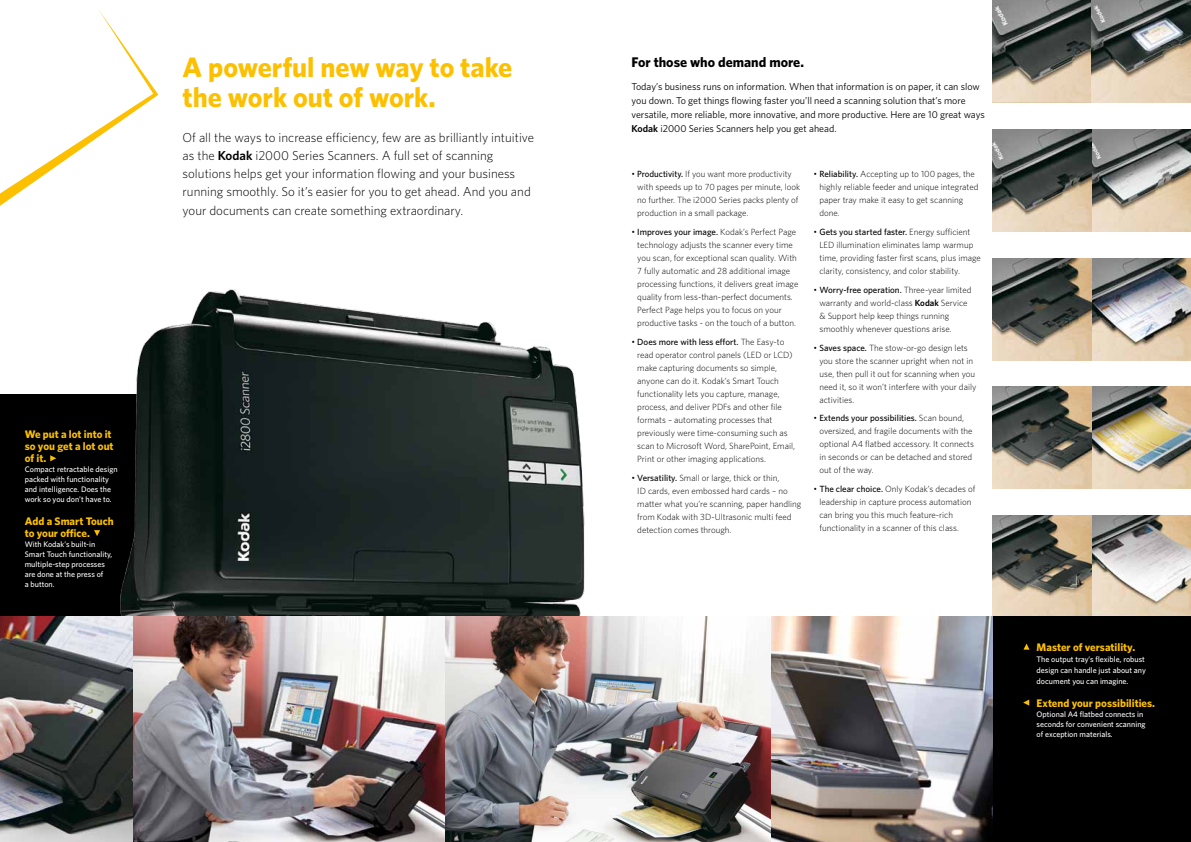
<style>
.page{position:relative;width:1191px;height:842px;background:#fff}
.page>*{position:absolute;margin:0;border:0;box-sizing:border-box;transform-origin:0 0}
.t1{font:700 28px/30px "Whitney K";color:#fcc000}
.t2{font:700 14px "Whitney K";color:#000}
.t3{font:300 13px/18px "Whitney K";color:#000}
.t4{font:700 11px/12px "Whitney K";color:#fcc000}
.t5{font:10px/14px "Whitney K";color:#000}
.t6{font:300 9px/13px "Whitney K";color:#000}
.t7{font:500 8px/10px "Whitney K";color:#fff}
.s1{font-weight:600}
.s2{font-weight:500}
</style>
<div class="page">
<div style="left:0;top:394px;width:157px;height:222px;background:#000"></div>
<img style="left:120px;top:289px;width:465px;height:327px">
<img style="left:992px;top:129px;width:199px;height:102px">
<img style="left:992px;top:258px;width:199px;height:102px">
<img style="left:992px;top:387px;width:199px;height:102px">
<img style="left:992px;top:515px;width:199px;height:101px">
<img style="left:0;top:616px;width:992px;height:226px">
<div style="left:992px;top:616px;width:199px;height:226px;background:#000"></div>
<img style="left:992px;top:0;width:199px;height:102px">
<svg style="left:1023px;top:699px;width:6px;height:7px"></svg>
<svg style="left:1023px;top:644px;width:6px;height:6px"></svg>
<svg style="left:0;top:10px;width:158px;height:196px"></svg>
<svg style="left:94px;top:530px;width:6px;height:6px"></svg>
<svg style="left:50px;top:455px;width:6px;height:6px"></svg>
<h1 class="t1" style="left:183px;top:51px;width:331px">A powerful new way to take the work out of work.</h1>
<p class="t3" style="left:183px;top:129px;width:353px">Of all the ways to increase efficiency, few are as brilliantly intuitive as the <span class="s1">Kodak</span> i2000 Series Scanners. A full set of scanning solutions helps get your information flowing and your business running smoothly. So it’s easier for you to get ahead. And you and your documents can create something extraordinary.</p>
<p class="t4" style="left:25px;top:427px;width:90px">We put a lot into it so you get a lot out of it.</p>
<p class="t7" style="left:25px;top:464px;width:94px">Compact retractable design packed with functionality and intelligence. Does the work so you don’t have to.</p>
<p class="t4" style="left:25px;top:514px;width:90px">Add a Smart Touch to your office.</p>
<p class="t7" style="left:25px;top:538px;width:89px">With Kodak’s built-in<br>Smart Touch functionality, multiple-step processes are done at the press of<br>a button.</p>
<h2 class="t2" style="left:631px;top:53px;width:174px">For those who demand more.</h2>
<p class="t5" style="left:631px;top:79px;width:355px">Today’s business runs on information. When that information is on paper, it can slow you down. To get things flowing faster you’ll need a scanning solution that’s more versatile, more reliable, more innovative, and more productive. Here are 10 great ways <span class="s1">Kodak</span> i2000 Series Scanners help you get ahead.</p>
<p class="t6" style="left:637px;top:168px;width:165px;text-indent:-6px">• <span class="s2">Productivity.</span> If you want more productivity with speeds up to 70 pages per minute, look no further. The i2000 Series packs plenty of production in a small package.</p>
<p class="t6" style="left:637px;top:225px;width:163px;text-indent:-6px">• <span class="s2">Improves your image.</span> Kodak’s Perfect Page technology adjusts the scanner every time you scan, for exceptional scan quality. With 7 fully automatic and 28 additional image processing functions, it delivers great image quality from less-than-perfect documents.<br>Perfect Page helps you to focus on your productive tasks - on the touch of a button.</p>
<p class="t6" style="left:637px;top:335px;width:159px;text-indent:-6px">• <span class="s2">Does more with less effort.</span> The Easy-to read operator control panels (LED or LCD) make capturing documents so simple, anyone can do it. Kodak’s Smart Touch functionality lets you capture, manage, process, and deliver PDFs and other file formats – automating processes that previously were time-consuming such as scan to Microsoft Word, SharePoint, Email, Print or other imaging applications.</p>
<p class="t6" style="left:637px;top:471px;width:166px;text-indent:-6px">• <span class="s2">Versatility.</span> Small or large, thick or thin,<br>ID cards, even embossed hard cards – no matter what you’re scanning, paper handling from Kodak with 3D-Ultrasonic multi feed detection comes through.</p>
<p class="t6" style="left:819px;top:167px;width:161px;text-indent:-6px">• <span class="s2">Reliability.</span> Accepting up to 100 pages, the highly reliable feeder and unique integrated paper tray make it easy to get scanning done.</p>
<p class="t6" style="left:819px;top:225px;width:163px;text-indent:-6px">• <span class="s2">Gets you started faster.</span> Energy sufficient LED illumination eliminates lamp warmup time, providing faster first scans, plus image clarity, consistency, and color stability.</p>
<p class="t6" style="left:819px;top:283px;width:154px;text-indent:-6px">• <span class="s2">Worry-free operation.</span> Three-year limited warranty and world-class <span class="s1">Kodak</span> Service &amp; Support help keep things running smoothly whenever questions arise.</p>
<p class="t6" style="left:819px;top:341px;width:158px;text-indent:-6px">• <span class="s2">Saves space.</span> The stow-or-go design lets you store the scanner upright when not in use, then pull it out for scanning when you need it, so it won’t interfere with your daily activities.</p>
<p class="t6" style="left:819px;top:411px;width:156px;text-indent:-6px">• <span class="s2">Extends your possibilities.</span> Scan bound, oversized, and fragile documents with the optional A4 flatbed accessory. It connects in seconds or can be detached and stored out of the way.</p>
<p class="t6" style="left:819px;top:482px;width:157px;text-indent:-6px">• <span class="s2">The clear choice.</span> Only Kodak’s decades of leadership in capture process automation can bring you this much feature-rich functionality in a scanner of this class.</p>
<p class="t4" style="left:1036px;top:641px;width:100px">Master of versatility.</p>
<p class="t7" style="left:1036px;top:654px;width:111px;line-height:11px;text-align:justify">The output tray’s flexible, robust design can handle just about any document you can imagine.</p>
<p class="t4" style="left:1036px;top:697px;width:120px">Extend your possibilities.</p>
<p class="t7" style="left:1036px;top:709px;width:110px">Optional A4 flatbed connects in seconds for convenient scanning of exception materials.</p>
</div>
